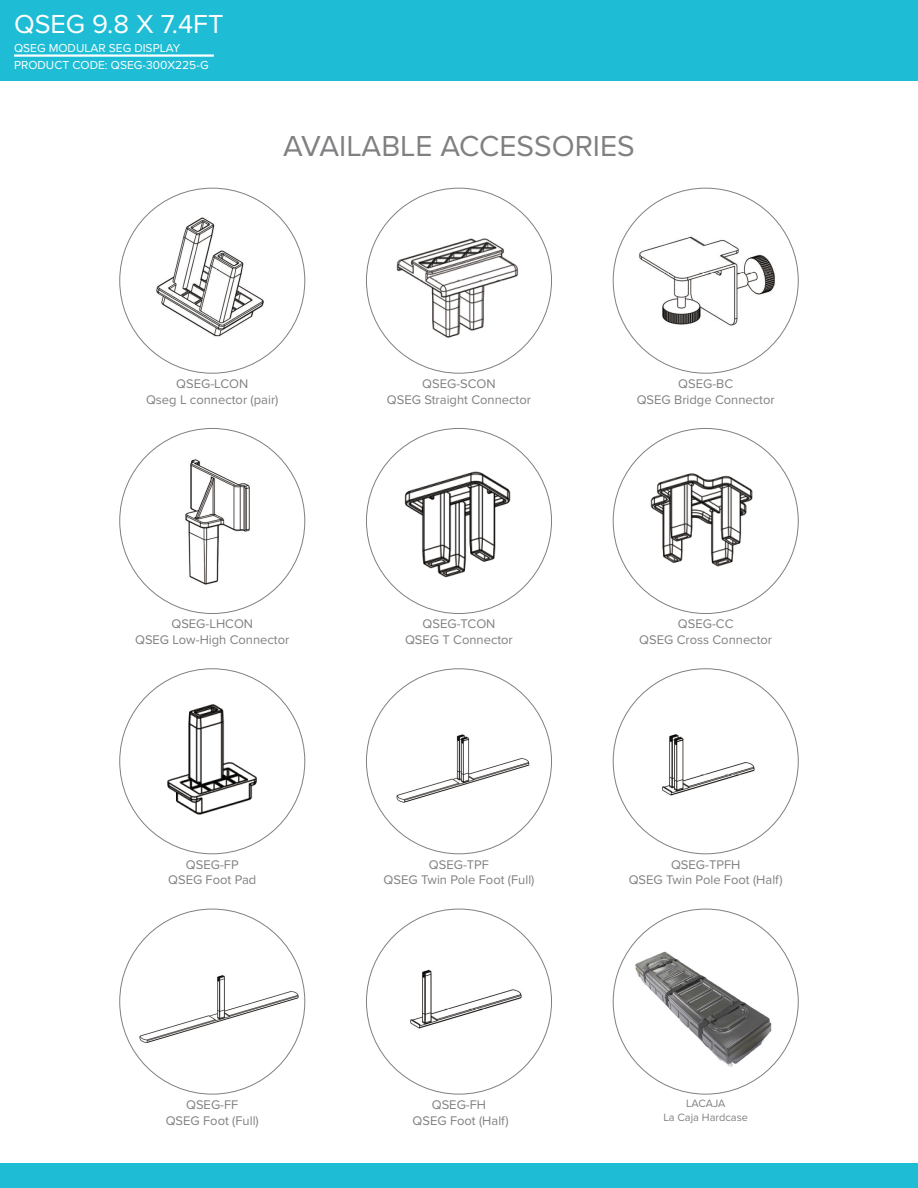
<style>
.page{position:relative;width:918px;height:1188px;background:#fff}
.page>*{position:absolute;margin:0;border:0;box-sizing:border-box;transform-origin:0 0}
.Category_Sub_Title_2{font:30px "Proxima Nova";color:#808083}
.Category_Sub_Title_2-2{font:27px "Proxima Nova";color:#fff}
.t1{font:12.9px "Proxima Nova";color:#808083}
.top_page_name_regula{font:12px "Proxima Nova";color:#fff}
.t2{font:10.95px "Proxima Nova";color:#808083}
</style>
<div class="page">
<img style="left:165px;top:459px;width:99px;height:143px">
<img style="left:633px;top:222px;width:150px;height:126px">
<img style="left:146px;top:213px;width:131px;height:136px">
<img style="left:650px;top:473px;width:103px;height:94px">
<img style="left:383px;top:214px;width:149px;height:139px">
<img style="left:404px;top:471px;width:107px;height:107px">
<img style="left:130px;top:965px;width:169px;height:88px">
<img style="left:396px;top:734px;width:134px;height:69px">
<img style="left:410px;top:969px;width:112px;height:60px">
<img style="left:662px;top:734px;width:93px;height:62px">
<img style="left:167px;top:704px;width:90px;height:111px">
<div style="left:0;top:0;width:918px;height:81px;background:#1fbdd5"></div>
<hr style="left:14px;top:54px;width:200px;height:3px;background:#fff">
<div style="left:0;top:1164px;width:918px;height:24px;background:#1fbdd5"></div>
<img style="left:634px;top:951px;width:138px;height:118px">
<p class="Category_Sub_Title_2-2" style="left:14px;top:4px;width:211px">QSEG 9.8 X 7.4FT</p>
<p class="top_page_name_regula" style="left:14px;top:56px;width:196px">PRODUCT CODE: QSEG-300X225-G</p>
<p class="top_page_name_regula" style="left:14px;top:39px;width:168px">QSEG MODULAR SEG DISPLAY</p>
<p class="Category_Sub_Title_2" style="left:283px;top:124px;width:353px">AVAILABLE ACCESSORIES</p>
<p class="t1" style="left:176px;top:374px;width:74px">QSEG-LCON</p>
<p class="t1" style="left:146px;top:390px;width:134px">Qseg L connector (pair)</p>
<p class="t1" style="left:422px;top:374px;width:75px">QSEG-SCON</p>
<p class="t1" style="left:387px;top:390px;width:146px">QSEG Straight Connector</p>
<p class="t1" style="left:678px;top:374px;width:56px">QSEG-BC</p>
<p class="t1" style="left:637px;top:390px;width:140px">QSEG Bridge Connector</p>
<p class="t1" style="left:171px;top:615px;width:83px">QSEG-LHCON</p>
<p class="t1" style="left:135px;top:630px;width:156px">QSEG Low-High Connector</p>
<p class="t1" style="left:423px;top:615px;width:74px">QSEG-TCON</p>
<p class="t1" style="left:405px;top:630px;width:109px">QSEG T Connector</p>
<p class="t1" style="left:678px;top:615px;width:57px">QSEG-CC</p>
<p class="t1" style="left:639px;top:630px;width:134px">QSEG Cross Connector</p>
<p class="t1" style="left:186px;top:855px;width:54px">QSEG-FP</p>
<p class="t1" style="left:168px;top:870px;width:90px">QSEG Foot Pad</p>
<p class="t1" style="left:429px;top:855px;width:62px">QSEG-TPF</p>
<p class="t1" style="left:384px;top:870px;width:152px">QSEG Twin Pole Foot (Full)</p>
<p class="t1" style="left:671px;top:855px;width:71px">QSEG-TPFH</p>
<p class="t1" style="left:629px;top:870px;width:156px">QSEG Twin Pole Foot (Half)</p>
<p class="t1" style="left:186px;top:1095px;width:54px">QSEG-FF</p>
<p class="t1" style="left:166px;top:1111px;width:95px">QSEG Foot (Full)</p>
<p class="t1" style="left:432px;top:1095px;width:56px">QSEG-FH</p>
<p class="t1" style="left:413px;top:1111px;width:98px">QSEG Foot (Half)</p>
<p class="t2" style="left:686px;top:1096px;width:41px">LACAJA</p>
<p class="t2" style="left:663px;top:1109px;width:86px">La Caja Hardcase</p>
</div>
